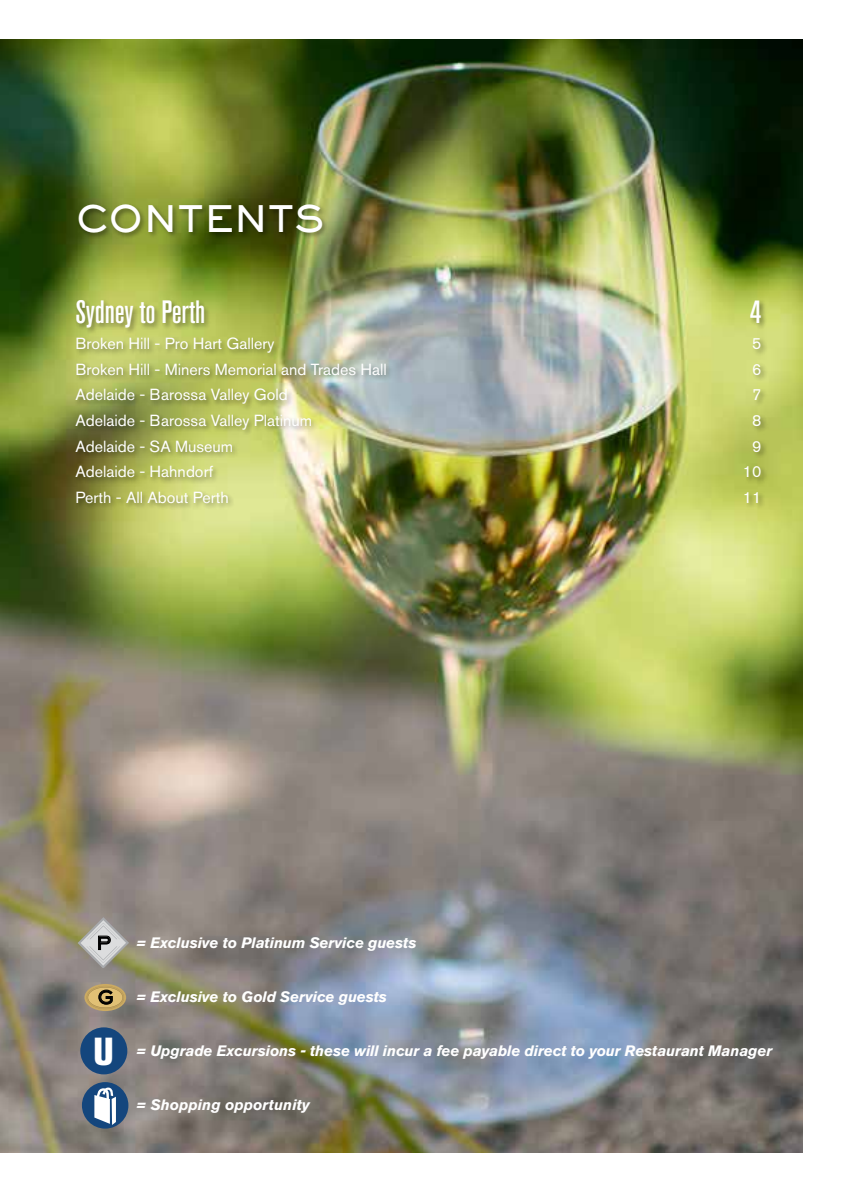
<style>
.page{position:relative;width:842px;height:1191px;background:#fff}
.page>*{position:absolute;margin:0;border:0;box-sizing:border-box;transform-origin:0 0}
.t1{font:800 condensed 38.8px "Akzidenz Grotesk BE";color:#fff}
.t2{font:800 36px "Sackers Gothic Std";letter-spacing:-.02em;color:#fff}
.t3{font:500 condensed 32px "Akzidenz Grotesk BE";color:#fff}
.t4{font:800 18px "Sackers Gothic Std";color:#000}
.t5{font:16px "Akzidenz Grotesk BE";color:#fff}
.t6{font:italic 700 15px "Akzidenz Grotesk BE";letter-spacing:-.01em;color:#fff}
</style>
<div class="page">
<img style="left:0;top:40px;width:802px;height:1112px">
<div style="left:74px;top:203px;width:694px;height:307px;background:#000;opacity:.4"></div>
<div style="left:82px;top:1082px;width:46px;height:46px;background:#14467d;border-radius:50%"></div>
<svg style="left:94px;top:1087px;width:22px;height:38px"></svg>
<svg style="left:84px;top:984px;width:42px;height:27px"></svg>
<svg style="left:87px;top:986px;width:37px;height:23px"></svg>
<svg style="left:78px;top:917px;width:51px;height:51px;background:#a9a79e"></svg>
<div style="left:80px;top:1027px;width:47px;height:47px;background:#14467d;border-radius:50%"></div>
<h2 class="t2" style="left:75px;top:194px;width:251px">CONTENTS</h2>
<h3 class="t3" style="left:75px;top:294px;width:131px">Sydney to Perth</h3>
<h3 class="t3" style="left:750px;top:294px;width:13px">4</h3>
<p class="t5" style="left:75px;top:334px;width:200px">Broken Hill - Pro Hart Gallery</p>
<p class="t5" style="left:752px;top:334px;width:11px">5</p>
<p class="t5" style="left:75px;top:359px;width:313px">Broken Hill - Miners Memorial and Trades Hall</p>
<p class="t5" style="left:752px;top:359px;width:11px">6</p>
<p class="t5" style="left:75px;top:385px;width:214px">Adelaide - Barossa Valley Gold</p>
<p class="t5" style="left:752px;top:385px;width:11px">7</p>
<p class="t5" style="left:75px;top:411px;width:238px">Adelaide - Barossa Valley Platinum</p>
<p class="t5" style="left:752px;top:411px;width:11px">8</p>
<p class="t5" style="left:75px;top:436px;width:159px">Adelaide - SA Museum</p>
<p class="t5" style="left:752px;top:436px;width:11px">9</p>
<p class="t5" style="left:75px;top:462px;width:139px">Adelaide - Hahndorf</p>
<p class="t5" style="left:743px;top:462px;width:20px">10</p>
<p class="t5" style="left:75px;top:488px;width:155px">Perth - All About Perth</p>
<p class="t5" style="left:743px;top:488px;width:20px">11</p>
<p class="t4" style="left:96px;top:930px;width:17px">P</p>
<p class="t4" style="left:97px;top:985px;width:18px">G</p>
<h1 class="t1" style="left:93px;top:1029px;width:22px">U</h1>
<p class="t6" style="left:135px;top:934px;width:282px">= Exclusive to Platinum Service guests</p>
<p class="t6" style="left:135px;top:988px;width:253px">= Exclusive to Gold Service guests</p>
<p class="t6" style="left:135px;top:1042px;width:638px">= Upgrade Excursions - these will incur a fee payable direct to your Restaurant Manager</p>
<p class="t6" style="left:135px;top:1096px;width:175px">= Shopping opportunity</p>
</div>
